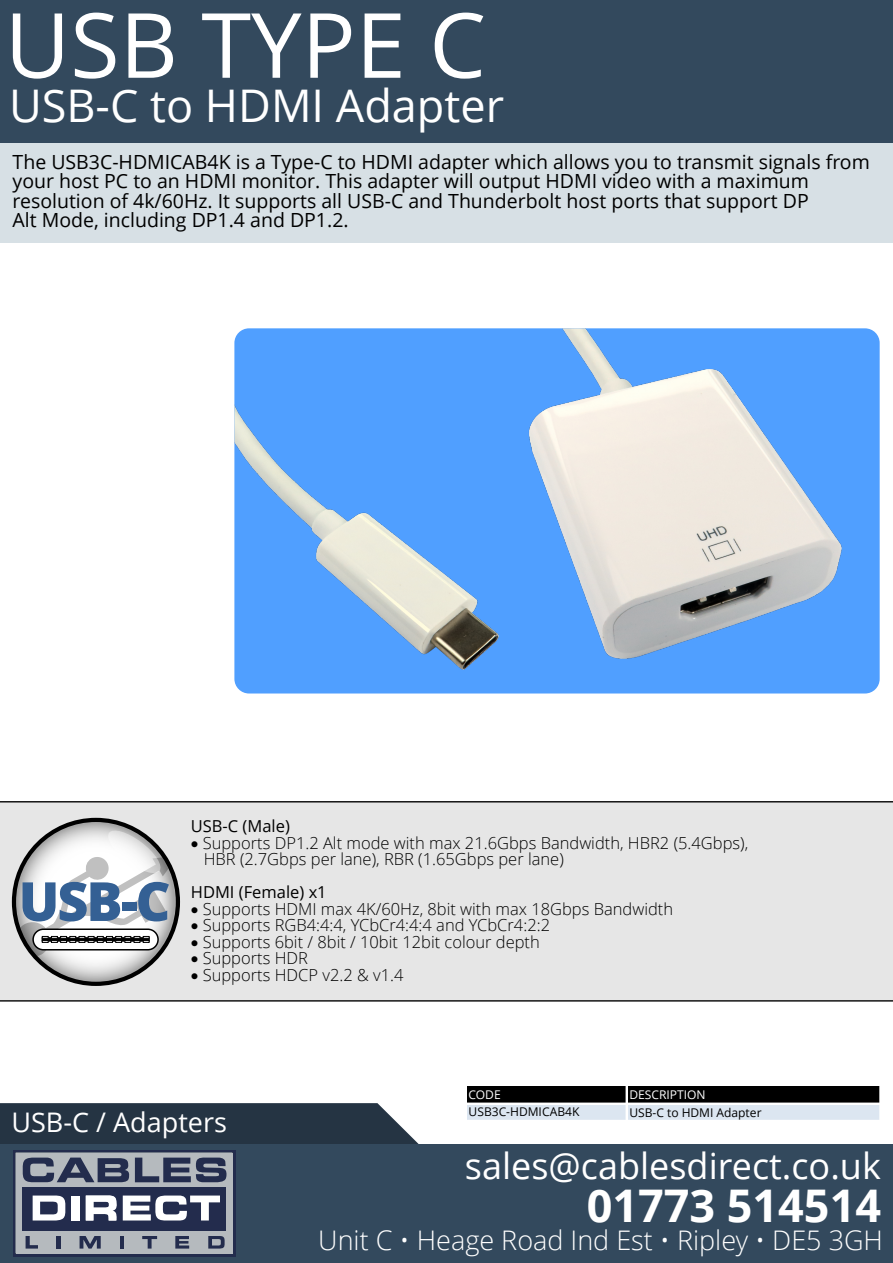
<style>
.page{position:relative;width:893px;height:1263px;background:#fff}
.page>*{position:absolute;margin:0;border:0;box-sizing:border-box;transform-origin:0 0}
.t1{font:90px "Open Sans";color:#fff}
.t2{font:800 54px "Open Sans";color:#346094}
.t3{font:45px "Open Sans";color:#fff}
.t4{font:700 45px "Open Sans";color:#fff}
.t5{font:36px "Open Sans";color:#fff}
.t6{font:300 27px "Open Sans";color:#fff}
.t7{font:27px "Open Sans";color:#fff}
.t8{font:19.5px/19.5px "Open Sans";color:#000}
.t9{font:300 16.5px/16.5px "Open Sans";color:#000}
.t10{font:16.5px "Open Sans";color:#000}
.t11{font:12px "Open Sans";color:#000}
.t12{font:12px "Open Sans";letter-spacing:-.005em;color:#fff}
</style>
<div class="page">
<svg style="left:0;top:1103px;width:419px;height:41px;background:#303e4c"></svg>
<div style="left:0;top:1144px;width:893px;height:119px;background:#33495d"></div>
<svg style="left:13px;top:1150px;width:222px;height:106px;background:#313a57"></svg>
<div style="left:16px;top:1153px;width:217px;height:101px;background:#b5babe"></div>
<div style="left:23px;top:1187px;width:203px;height:43px;background:#232c4d"></div>
<svg style="left:23px;top:1157px;width:106px;height:25px"></svg>
<svg style="left:135px;top:1157px;width:92px;height:25px"></svg>
<svg style="left:26px;top:1236px;width:12px;height:12px"></svg>
<hr style="left:56px;top:1236px;width:4px;height:12px;background:#232c4d">
<svg style="left:80px;top:1236px;width:21px;height:12px"></svg>
<hr style="left:120px;top:1236px;width:4px;height:12px;background:#232c4d">
<svg style="left:142px;top:1236px;width:15px;height:12px"></svg>
<svg style="left:175px;top:1236px;width:14px;height:12px"></svg>
<svg style="left:208px;top:1236px;width:17px;height:12px"></svg>
<svg style="left:33px;top:1195px;width:32px;height:25px"></svg>
<div style="left:71px;top:1195px;width:9px;height:25px;background:#fff"></div>
<svg style="left:86px;top:1195px;width:31px;height:25px"></svg>
<svg style="left:123px;top:1195px;width:97px;height:25px"></svg>
<div style="left:0;top:143px;width:893px;height:100px;background:#d7e0e5"></div>
<div style="left:0;top:0;width:893px;height:143px;background:#33495d"></div>
<div style="left:0;top:801px;width:893px;height:200px;background:#e6e6e6"></div>
<svg style="left:12px;top:818px;width:168px;height:168px"></svg>
<div style="left:234px;top:328px;width:645px;height:365px;background:#509fff;border-radius:15px"></div>
<img style="left:498px;top:328px;width:343px;height:330px">
<img style="left:234px;top:328px;width:264px;height:342px">
<div style="left:467px;top:1086px;width:413px;height:18px;background:#000"></div>
<div style="left:467px;top:1104px;width:413px;height:17px;background:#dce6f1"></div>
<hr style="left:626px;top:1086px;width:1px;height:35px;background:#fff">
<hr style="left:879px;top:1086px;width:1px;height:35px;background:#fff">
<hr style="left:467px;top:1103px;width:413px;height:1px;background:#fff">
<hr style="left:467px;top:1120px;width:413px;height:1px;background:#fff">
<svg style="left:192px;top:841px;width:6px;height:6px"></svg>
<svg style="left:192px;top:907px;width:6px;height:6px"></svg>
<svg style="left:192px;top:923px;width:6px;height:6px"></svg>
<svg style="left:192px;top:940px;width:6px;height:6px"></svg>
<svg style="left:192px;top:956px;width:6px;height:6px"></svg>
<svg style="left:192px;top:973px;width:6px;height:6px"></svg>
<h1 class="t1" style="left:5px;top:9px;width:483px">USB TYPE C</h1>
<h3 class="t3" style="left:9px;top:88px;width:496px">USB-C to HDMI Adapter</h3>
<p class="t8" style="left:13px;top:154px;width:859px">The USB3C-HDMICAB4K is a Type-C to HDMI adapter which allows you to transmit signals from your host PC to an HDMI monitor. This adapter will output HDMI video with a maximum resolution of 4k/60Hz. It supports all USB-C and Thunderbolt host ports that support DP<br>Alt Mode, including DP1.4 and DP1.2.</p>
<h2 class="t2" style="left:19px;top:880px;width:153px">USB-C</h2>
<p class="t10" style="left:191px;top:819px;width:101px">USB-C (Male)</p>
<p class="t9" style="left:203px;top:836px;width:547px">Supports DP1.2 Alt mode with max 21.6Gbps Bandwidth, HBR2 (5.4Gbps),<br>HBR (2.7Gbps per lane), RBR (1.65Gbps per lane)</p>
<p class="t10" style="left:191px;top:885px;width:137px">HDMI (Female) x1</p>
<p class="t9" style="left:203px;top:902px;width:472px">Supports HDMI max 4K/60Hz, 8bit with max 18Gbps Bandwidth Supports RGB4:4:4, YCbCr4:4:4 and YCbCr4:2:2<br>Supports 6bit / 8bit / 10bit 12bit colour depth<br>Supports HDR<br>Supports HDCP v2.2 &amp; v1.4</p>
<h3 class="t7" style="left:12px;top:1111px;width:217px">USB-C / Adapters</h3>
<p class="t12" style="left:469px;top:1089px;width:34px">CODE</p>
<p class="t12" style="left:629px;top:1089px;width:78px">DESCRIPTION</p>
<p class="t11" style="left:469px;top:1106px;width:112px">USB3C-HDMICAB4K</p>
<p class="t11" style="left:629px;top:1107px;width:134px">USB-C to HDMI Adapter</p>
<h3 class="t5" style="left:465px;top:1151px;width:417px">sales@cablesdirect.co.uk</h3>
<h3 class="t4" style="left:587px;top:1187px;width:296px">01773 514514</h3>
<h3 class="t6" style="left:318px;top:1229px;width:566px">Unit C • Heage Road Ind Est • Ripley • DE5 3GH</h3>
</div>
